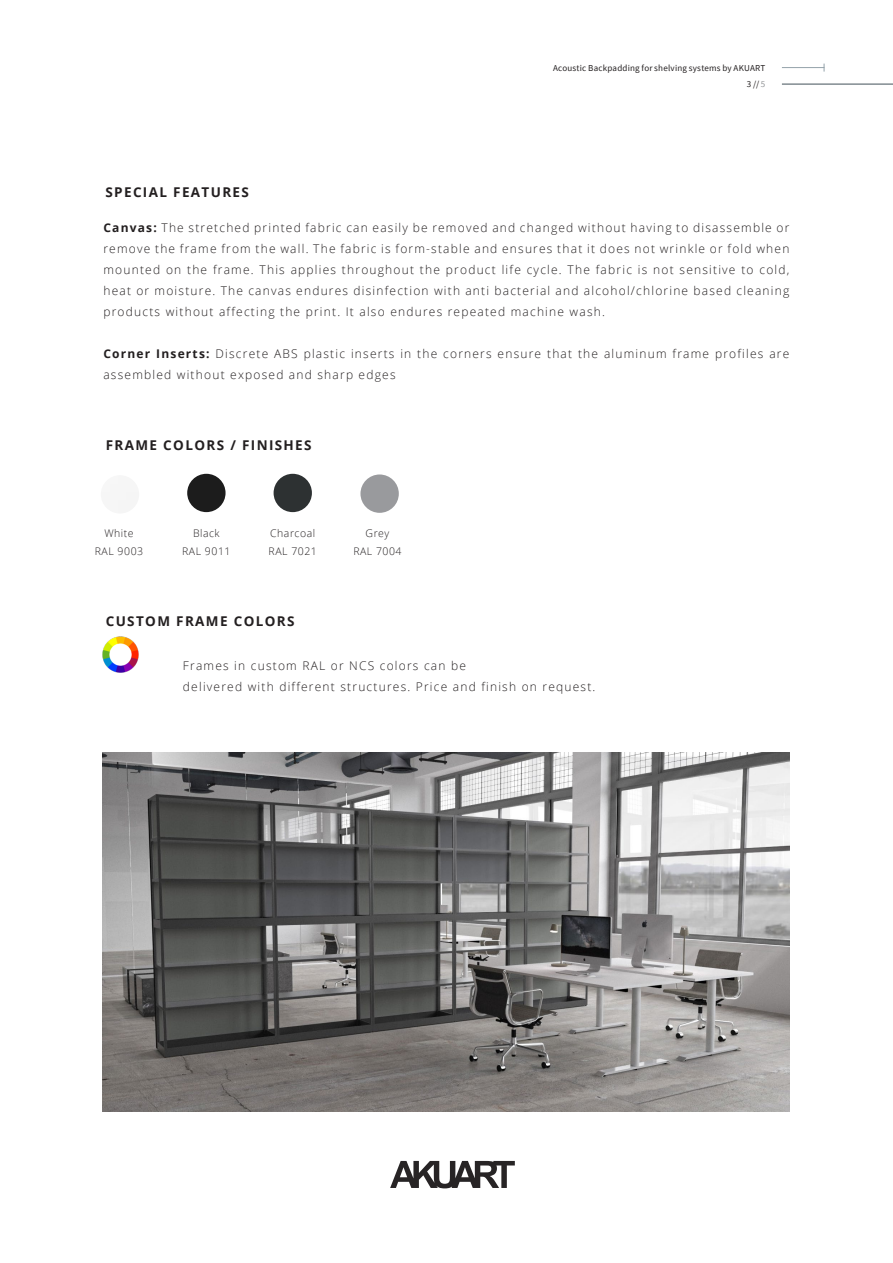
<style>
.page{position:relative;width:893px;height:1263px;background:#fff}
.page>*{position:absolute;margin:0;border:0;box-sizing:border-box;transform-origin:0 0}
.t1{font:700 13.5px "Open Sans";letter-spacing:.1em;color:#231f20}
.t2{font:300 12px/21px "Open Sans";letter-spacing:.1em;color:#231f20;text-align:justify}
.t3{font:300 10.5px "Open Sans";letter-spacing:.05em;color:#231f20}
.t4{font:9px/16.5px "Source Sans Pro";letter-spacing:.02em;color:#231f20;text-align:right}
.s1{color:#939598}
.s2{font-weight:700}
</style>
<div class="page">
<hr style="left:782px;top:84px;width:111px;height:1px;background:#425159">
<hr style="left:782px;top:67px;width:42px;height:1px;background:#94a2aa">
<svg style="left:390px;top:1161px;width:125px;height:27px"></svg>
<img style="left:102px;top:753px;width:687px;height:358px">
<img style="left:274px;top:474px;width:38px;height:38px;border-radius:19px">
<img style="left:187px;top:474px;width:39px;height:38px;border-radius:19px">
<img style="left:360px;top:474px;width:39px;height:39px;border-radius:19px">
<img style="left:102px;top:636px;width:38px;height:38px;border-radius:19px">
<p class="t4" style="left:553px;top:59px;width:214px">Acoustic Backpadding for shelving systems by AKUART<br>3 // <span class="s1">5</span></p>
<p class="t1" style="left:105px;top:183px;width:145px">SPECIAL FEATURES</p>
<p class="t2" style="left:103px;top:217px;width:687px"><span class="s2">Canvas:</span> The stretched printed fabric can easily be removed and changed without having to disassemble or remove the frame from the wall. The fabric is form-stable and ensures that it does not wrinkle or fold when mounted on the frame. This applies throughout the product life cycle. The fabric is not sensitive to cold, heat or moisture. The canvas endures disinfection with anti bacterial and alcohol/chlorine based cleaning products without affecting the print. It also endures repeated machine wash.</p>
<p class="t2" style="left:103px;top:343px;width:687px"><span class="s2">Corner Inserts:</span> Discrete ABS plastic inserts in the corners ensure that the aluminum frame profiles are assembled without exposed and sharp edges</p>
<p class="t1" style="left:106px;top:435px;width:207px">FRAME COLORS / FINISHES</p>
<p class="t3" style="left:104px;top:526px;width:31px">White</p>
<p class="t3" style="left:95px;top:544px;width:50px">RAL 9003</p>
<p class="t3" style="left:193px;top:525px;width:28px">Black</p>
<p class="t3" style="left:182px;top:543px;width:50px">RAL 9011</p>
<p class="t3" style="left:270px;top:525px;width:47px">Charcoal</p>
<p class="t3" style="left:269px;top:543px;width:50px">RAL 7021</p>
<p class="t1" style="left:106px;top:612px;width:190px">CUSTOM FRAME COLORS</p>
<p class="t3" style="left:366px;top:525px;width:25px">Grey</p>
<p class="t3" style="left:353px;top:543px;width:50px">RAL 7004</p>
<p class="t2" style="left:183px;top:655px;width:285px">Frames in custom RAL or NCS colors can be</p>
<p class="t2" style="left:183px;top:676px;width:414px">delivered with different structures. Price and finish on request.</p>
</div>
